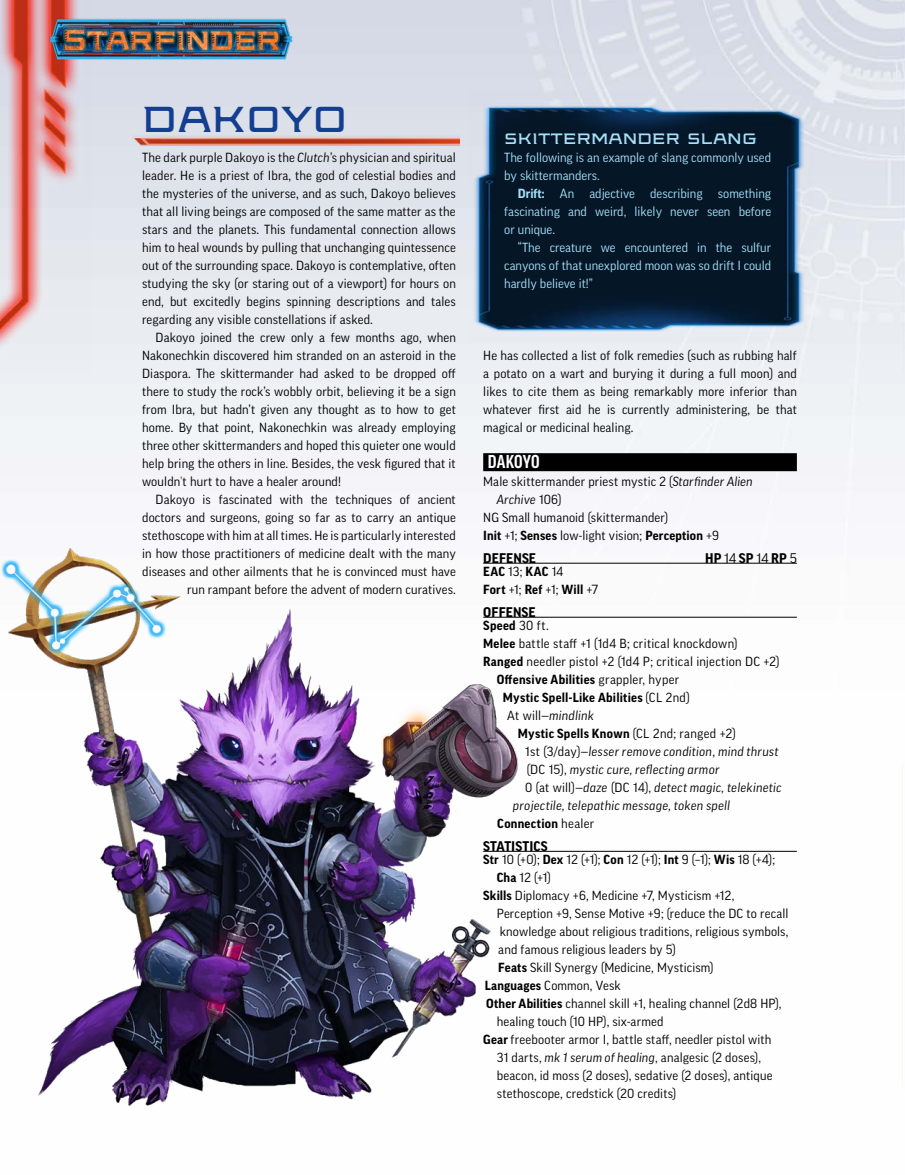
<style>
.page{position:relative;width:905px;height:1175px;background:#fff}
.page>*{position:absolute;margin:0;border:0;box-sizing:border-box;transform-origin:0 0}
.t1{font:36px "Axion SSF";color:#143f90}
.Stat_Block_Title{font:700 condensed 18px "Good OT";letter-spacing:.005em;color:#fff}
.S1{font:15px "Axion SSF";color:#a5dff9}
.Stat_Block_Breaker{font:700 13.5px "Good OT";letter-spacing:.01em;color:#000}
.Body_Copy_Indent{font:12.75px/18px "Good OT";letter-spacing:.01em;color:#000;text-align:justify}
.Stat_Block_1{font:12.75px/18px "Good OT";letter-spacing:.015em;color:#000}
.Body_Copy{font:12.75px/18px "Good OT";letter-spacing:.01em;color:#000;text-align:justify}
.Sidebar_Copy_Indent{font:12.75px/18px "Good OT";color:#a5dff9;text-align:justify}
.Stat_Block_2{font:italic 12.75px/18px "Good OT";letter-spacing:.02em;color:#000}
.Stat_Block_1-2{font:700 12.75px "Good OT";letter-spacing:.02em;color:#000}
.Sidebar_Copy{font:12.75px/18px "Good OT";color:#a5dff9}
.Stat_Block_2-2{font:700 12.75px "Good OT";letter-spacing:.02em;color:#000}
.s1{font-style:italic}
.s2{color:#930}
.s3{font-weight:700}
.s4{font-weight:400}
.s5{font-style:normal}
</style>
<div class="page">
<img style="left:0;top:0;width:905px;height:852px">
<img style="left:0;top:0;width:92px;height:374px">
<img style="left:45px;top:13px;width:251px;height:52px">
<img style="left:133px;top:113px;width:326px;height:54px">
<div style="left:483px;top:453px;width:313px;height:18px;background:#000"></div>
<hr style="left:483px;top:563px;width:313px;height:1px;background:#000">
<hr style="left:483px;top:617px;width:313px;height:1px;background:#000">
<hr style="left:483px;top:851px;width:313px;height:1px;background:#000">
<img style="left:0;top:545px;width:525px;height:561px">
<img style="left:469px;top:91px;width:344px;height:251px">
<h1 class="t1" style="left:142px;top:93px;width:207px">DAKOYO</h1>
<p class="Body_Copy" style="left:142px;top:149px;width:315px">The dark purple Dakoyo is the <span class="s1">Clutch</span>’s physician and spiritual leader. He is a priest of Ibra, the god of celestial bodies and the mysteries of the universe, and as such, Dakoyo believes that all living beings are composed of the same matter as the stars and the planets. This fundamental connection allows him to heal wounds by pulling that unchanging quintessence out of the surrounding space. Dakoyo is contemplative, often studying the sky (or staring out of a viewport) for hours on end, but excitedly begins spinning descriptions and tales regarding any visible constellations if asked.</p>
<p class="Body_Copy_Indent" style="left:142px;top:329px;width:315px;text-indent:14px">Dakoyo joined the crew only a few months ago, when Nakonechkin discovered him stranded on an asteroid in the Diaspora. The skittermander had asked to be dropped off there to study the rock’s wobbly orbit, believing it be a sign from Ibra, but hadn’t given any thought as to how to get home. By that point, Nakonechkin was already employing three other skittermanders and hoped this quieter one would help bring the others in line. Besides, the vesk figured that it wouldn<span class="s2">’</span>t hurt to have a healer around!</p>
<p class="Body_Copy_Indent" style="left:142px;top:491px;width:315px;text-align:right">Dakoyo is fascinated with the techniques of ancient doctors and surgeons, going so far as to carry an antique stethoscope with him at all times. He is particularly interested in how those practitioners of medicine dealt with the many diseases and other ailments that he is convinced must have run rampant before the advent of modern curatives.</p>
<p class="S1" style="left:504px;top:128px;width:254px">SKITTERMANDER SLANG</p>
<p class="Sidebar_Copy" style="left:504px;top:149px;width:268px">The following is an example of slang commonly used by skittermanders.</p>
<p class="Sidebar_Copy_Indent" style="left:504px;top:185px;width:268px;text-indent:14px"><span class="s3">Drift:</span> An adjective describing something fascinating and weird, likely never seen before or unique.</p>
<p class="Sidebar_Copy_Indent" style="left:504px;top:239px;width:268px;text-indent:14px">“The creature we encountered in the sulfur canyons of that unexplored moon was so drift I could hardly believe it!”</p>
<p class="Body_Copy_Indent" style="left:483px;top:347px;width:315px">He has collected a list of folk remedies (such as rubbing half a potato on a wart and burying it during a full moon) and likes to cite them as being remarkably more inferior than whatever first aid he is currently administering, be that magical or medicinal healing.</p>
<p class="Stat_Block_Title" style="left:488px;top:452px;width:53px">DAKOYO</p>
<p class="Stat_Block_1" style="left:496px;top:473px;width:258px;text-indent:-14px">Male skittermander priest mystic 2 (<span class="s1">Starfinder Alien<br>Archive</span> 106)</p>
<p class="Stat_Block_1" style="left:483px;top:509px;width:186px">NG Small humanoid (skittermander)</p>
<p class="Stat_Block_1" style="left:483px;top:527px;width:237px"><span class="s3">Init</span> +1; <span class="s3">Senses</span> low-light vision; <span class="s3">Perception</span> +9</p>
<p class="Stat_Block_Breaker" style="left:483px;top:550px;width:54px">DEFENSE</p>
<p class="Stat_Block_Breaker" style="left:705px;top:550px;width:93px">HP <span class="s4">14</span> SP <span class="s4">14</span> RP <span class="s4">5</span></p>
<p class="Stat_Block_1-2" style="left:483px;top:564px;width:82px">EAC <span class="s4">13;</span> KAC <span class="s4">14</span></p>
<p class="Stat_Block_1-2" style="left:483px;top:582px;width:116px">Fort <span class="s4">+1;</span> Ref <span class="s4">+1;</span> Will <span class="s4">+7</span></p>
<p class="Stat_Block_Breaker" style="left:483px;top:604px;width:54px">OFFENSE</p>
<p class="Stat_Block_1-2" style="left:483px;top:618px;width:67px">Speed <span class="s4">30 ft.</span></p>
<p class="Stat_Block_1" style="left:483px;top:635px;width:256px"><span class="s3">Melee</span> battle staff +1 (1d4 B; critical knockdown)</p>
<p class="Stat_Block_1" style="left:483px;top:653px;width:298px"><span class="s3">Ranged</span> needler pistol +2 (1d4 P; critical injection DC +2)</p>
<p class="Stat_Block_1-2" style="left:496px;top:672px;width:184px">Offensive Abilities <span class="s4">grappler, hyper</span></p>
<p class="Stat_Block_1-2" style="left:502px;top:690px;width:188px">Mystic Spell-Like Abilities <span class="s4">(CL 2nd)</span></p>
<p class="Stat_Block_2" style="left:507px;top:707px;width:89px"><span class="s5">At will—</span>mindlink</p>
<p class="Stat_Block_1-2" style="left:517px;top:726px;width:219px">Mystic Spells Known <span class="s4">(CL 2nd; ranged +2)</span></p>
<p class="Stat_Block_2" style="left:525px;top:743px;width:255px"><span class="s5">1st (3/day)—</span>lesser remove condition<span class="s5">,</span> mind thrust <span class="s5">(DC 15),</span> mystic cure, reflecting armor</p>
<p class="Stat_Block_2" style="left:513px;top:779px;width:270px;text-indent:12px"><span class="s5">0 (at will)—</span>daze <span class="s5">(DC 14),</span> detect magic, telekinetic projectile, telepathic message, token spell</p>
<p class="Stat_Block_2-2" style="left:497px;top:816px;width:98px">Connection <span class="s4">healer</span></p>
<p class="Stat_Block_Breaker" style="left:483px;top:838px;width:66px">STATISTICS</p>
<p class="Stat_Block_1" style="left:496px;top:851px;width:280px;text-indent:-14px"><span class="s3">Str</span> 10 (+0); <span class="s3">Dex</span> 12 (+1); <span class="s3">Con</span> 12 (+1); <span class="s3">Int</span> 9 (–1); <span class="s3">Wis</span> 18 (+4);<br><span class="s3">Cha</span> 12 (+1)</p>
<p class="Stat_Block_1" style="left:496px;top:887px;width:293px;text-indent:-14px"><span class="s3">Skills</span> Diplomacy +6, Medicine +7, Mysticism +12, Perception +9, Sense Motive +9; (reduce the DC to recall knowledge about religious traditions, religious symbols, and famous religious leaders by 5)</p>
<p class="Stat_Block_1" style="left:498px;top:959px;width:217px"><span class="s3">Feats</span> Skill Synergy (Medicine, Mysticism)</p>
<p class="Stat_Block_1" style="left:484px;top:977px;width:137px"><span class="s3">Languages</span> Common, Vesk</p>
<p class="Stat_Block_1" style="left:496px;top:995px;width:286px;text-indent:-10px"><span class="s3">Other Abilities</span> channel skill +1, healing channel (2d8 HP), healing touch (10 HP), six-armed</p>
<p class="Stat_Block_1" style="left:496px;top:1031px;width:277px;text-indent:-14px"><span class="s3">Gear</span> freebooter armor I, battle staff, needler pistol with 31 darts, <span class="s1">mk 1 serum of healing</span>, analgesic (2 doses), beacon, id moss (2 doses), sedative (2 doses), antique stethoscope, credstick (20 credits)</p>
</div>
